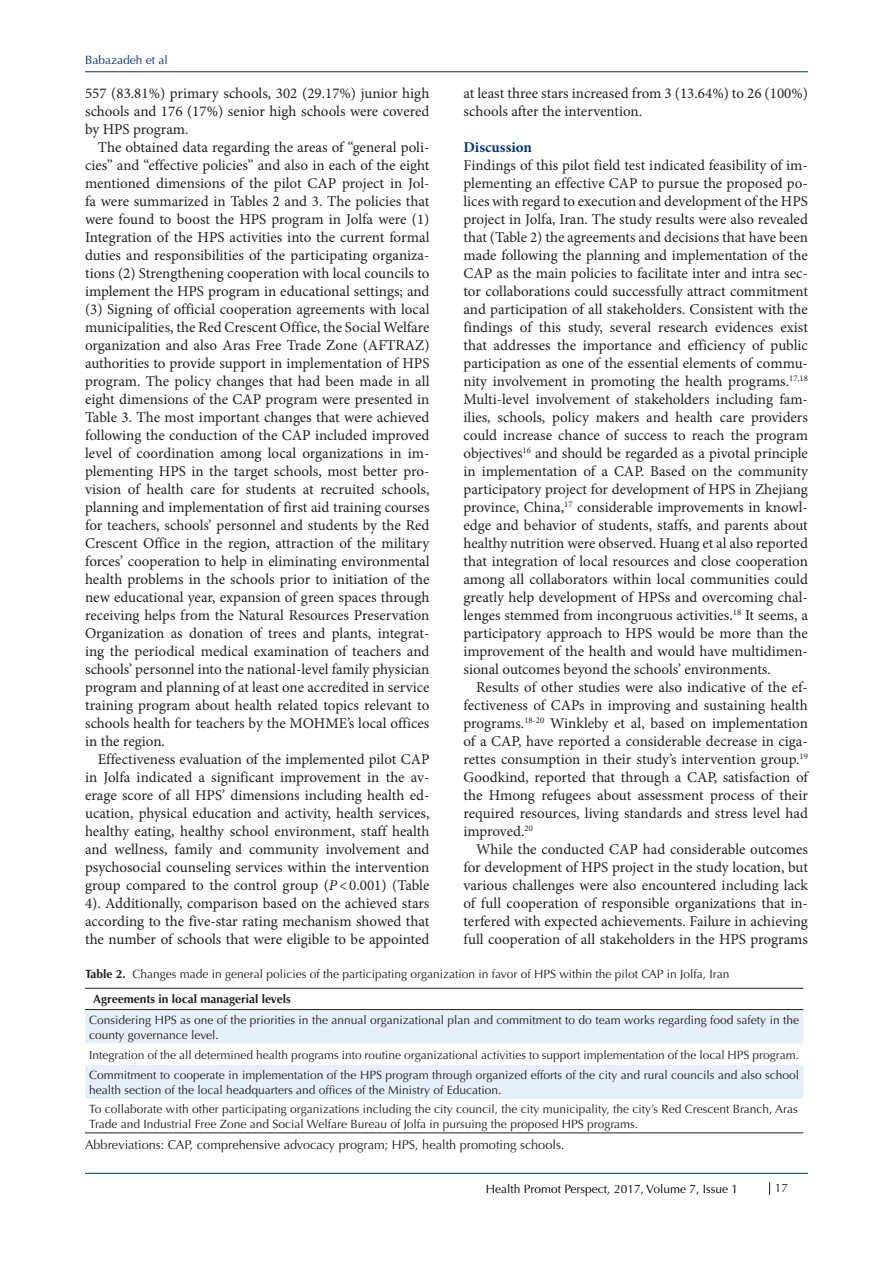
<style>
.page{position:relative;width:893px;height:1263px;background:#fff}
.page>*{position:absolute;margin:0;border:0;box-sizing:border-box;transform-origin:0 0}
.t1{font:15px/18px "Minion Pro";color:#231f20;text-align:justify}
.t2{font:700 15px "Minion Pro";color:#053278}
.t3{font:12.75px "Optima LT Std";color:#231f20}
.t4{font:12px/15px "Optima LT Std";color:#231f20}
.t5{font:12px "Optima LT Std";color:#000}
.t6{font:700 12px "Optima LT Std";color:#231f20}
.t7{font:12px "Optima LT Std";color:#053278}
.s1{font-style:italic}
.s2{font-weight:700}
.s3{color:#150000}
</style>
<div class="page">
<hr style="left:85px;top:71px;width:723px;height:1px;background:#053278">
<hr style="left:85px;top:1173px;width:723px;height:1px;background:#053278">
<svg style="left:769px;top:1182px;width:1px;height:13px"></svg>
<svg style="left:85px;top:1010px;width:718px;height:89px;fill:#e6f0fa"></svg>
<hr style="left:85px;top:988px;width:718px;height:1px;background:#231f20">
<hr style="left:85px;top:1009px;width:718px;height:1px;background:#231f20">
<hr style="left:85px;top:1132px;width:718px;height:1px;background:#231f20">
<p class="t7" style="left:85px;top:53px;width:84px">Babazadeh et al</p>
<p class="t1" style="left:85px;top:84px;width:346px">557 (83.81%) primary schools, 302 (29.17%) junior high schools and 176 (17%) senior high schools were covered by HPS program.</p>
<p class="t1" style="left:85px;top:138px;width:346px;text-indent:13px">The obtained data regarding the areas of “general poli&shy;cies” and “effective policies” and also in each of the eight mentioned dimensions of the pilot CAP project in Jol&shy;fa were summarized in Tables 2 and 3. The policies that were found to boost the HPS program in Jolfa were (1)<br>Integration of the HPS activities into the current formal duties and responsibilities of the participating organiza&shy;tions (2) Strengthening cooperation with local councils to implement the HPS program in educational settings; and (3) Signing of official cooperation agreements with local municipalities, the Red Crescent Office, the Social Welfare organization and also Aras Free Trade Zone (AFTRAZ) authorities to provide support in implementation of HPS program. The policy changes that had been made in all eight dimensions of the CAP program were presented in Table 3. The most important changes that were achieved following the conduction of the CAP included improved level of coordination among local organizations in im&shy;plementing HPS in the target schools, most better pro&shy;vision of health care for students at recruited schools, planning and implementation of first aid training courses for teachers, schools’ personnel and students by the Red Crescent Office in the region, attraction of the military forces’ cooperation to help in eliminating environmental health problems in the schools prior to initiation of the new educational year, expansion of green spaces through receiving helps from the Natural Resources Preservation Organization as donation of trees and plants, integrat&shy;ing the periodical medical examination of teachers and schools’ personnel into the national-level family physician program and planning of at least one accredited in service training program about health related topics relevant to schools health for teachers by the MOHME’s local offices in the region.</p>
<p class="t1" style="left:85px;top:750px;width:346px;text-indent:13px">Effectiveness evaluation of the implemented pilot CAP in Jolfa indicated a significant improvement in the av&shy;erage score of all HPS’ dimensions including health ed&shy;ucation, physical education and activity, health services, healthy eating, healthy school environment, staff health and wellness, family and community involvement and psychosocial counseling services within the intervention group compared to the control group (<span class="s1">P</span>&lt;0.001) (Table 4). Additionally, comparison based on the achieved stars according to the five-star rating mechanism showed that the number of schools that were eligible to be appointed</p>
<p class="t1" style="left:463px;top:84px;width:346px">at least three stars increased from 3 (13.64%) to 26 (100%) schools after the intervention.</p>
<p class="t2" style="left:463px;top:137px;width:70px">Discussion</p>
<p class="t1" style="left:463px;top:156px;width:346px">Findings of this pilot field test indicated feasibility of im&shy;plementing an effective CAP to pursue the proposed po&shy;lices with regard to execution and development of the HPS project in Jolfa, Iran. The study results were also revealed that (Table 2) the agreements and decisions that have been made following the planning and implementation of the CAP as the main policies to facilitate inter and intra sec&shy;tor collaborations could successfully attract commitment and participation of all stakeholders. Consistent with the findings of this study, several research evidences exist that addresses the importance and efficiency of public participation as one of the essential elements of commu&shy;nity involvement in promoting the health programs.<sup>17,18<br></sup>Multi-level involvement of stakeholders including fam&shy;ilies, schools, policy makers and health care providers could increase chance of success to reach the program objectives<sup>16</sup> and should be regarded as a pivotal principle in implementation of a CAP. Based on the community participatory project for development of HPS in Zhejiang province, China,<sup>17</sup> considerable improvements in knowl&shy;edge and behavior of students, staffs, and parents about healthy nutrition were observed. Huang et al also reported that integration of local resources and close cooperation among all collaborators within local communities could greatly help development of HPSs and overcoming chal&shy;lenges stemmed from incongruous activities.<sup>18</sup> It seems, a participatory approach to HPS would be more than the improvement of the health and would have multidimen&shy;sional outcomes beyond the schools’ environments.</p>
<p class="t1" style="left:463px;top:678px;width:346px;text-indent:13px">Results of other studies were also indicative of the ef&shy;fectiveness of CAPs in improving and sustaining health programs.<sup>18-20</sup> Winkleby et al, based on implementation of a CAP, have reported a considerable decrease in ciga&shy;rettes consumption in their study’s intervention group.<sup>19<br></sup>Goodkind, reported that through a CAP, satisfaction of the Hmong refugees about assessment process of their required resources, living standards and stress level had improved.<sup>20</sup></p>
<p class="t1" style="left:463px;top:840px;width:346px;text-indent:13px">While the conducted CAP had considerable outcomes for development of HPS project in the study location, but various challenges were also encountered including lack of full cooperation of responsible organizations that in&shy;terfered with expected achievements. Failure in achieving full cooperation of all stakeholders in the HPS programs</p>
<p class="t4" style="left:85px;top:966px;width:646px"><span class="s2">Table 2.</span> Changes made in general policies of the participating organization in favor of HPS within the pilot CAP in Jolfa, Iran</p>
<p class="t6" style="left:93px;top:992px;width:199px">Agreements in local managerial levels</p>
<p class="t4" style="left:89px;top:1012px;width:711px">Considering HPS as one of the priorities in the annual organizational plan and commitment to do team works regarding food safety in the county governance level.</p>
<p class="t4" style="left:89px;top:1047px;width:711px">Integration of the all determined health programs into routine organizational activities to support implementation of the local HPS program.</p>
<p class="t4" style="left:89px;top:1067px;width:711px">Commitment to cooperate in implementation of the HPS program through organized efforts of the city and rural councils and also school health section of the local headquarters and offices of the Ministry of Education.</p>
<p class="t4" style="left:89px;top:1101px;width:710px">To collaborate with other participating organizations including the city council, the city municipality, the city’s Red Crescent Branch, Aras<br>Trade and Industrial Free Zone and Social Welfare Bureau of Jolfa in pursuing the proposed HPS programs.</p>
<p class="t3" style="left:85px;top:1137px;width:481px">Abbreviations: CAP, comprehensive advocacy program; HPS, health promoting schools.</p>
<p class="t5" style="left:486px;top:1181px;width:254px">Health Promot Perspect<span class="s3">,</span> 2017, Volume 7, Issue 1</p>
<p class="t4" style="left:775px;top:1181px;width:15px">17</p>
</div>
